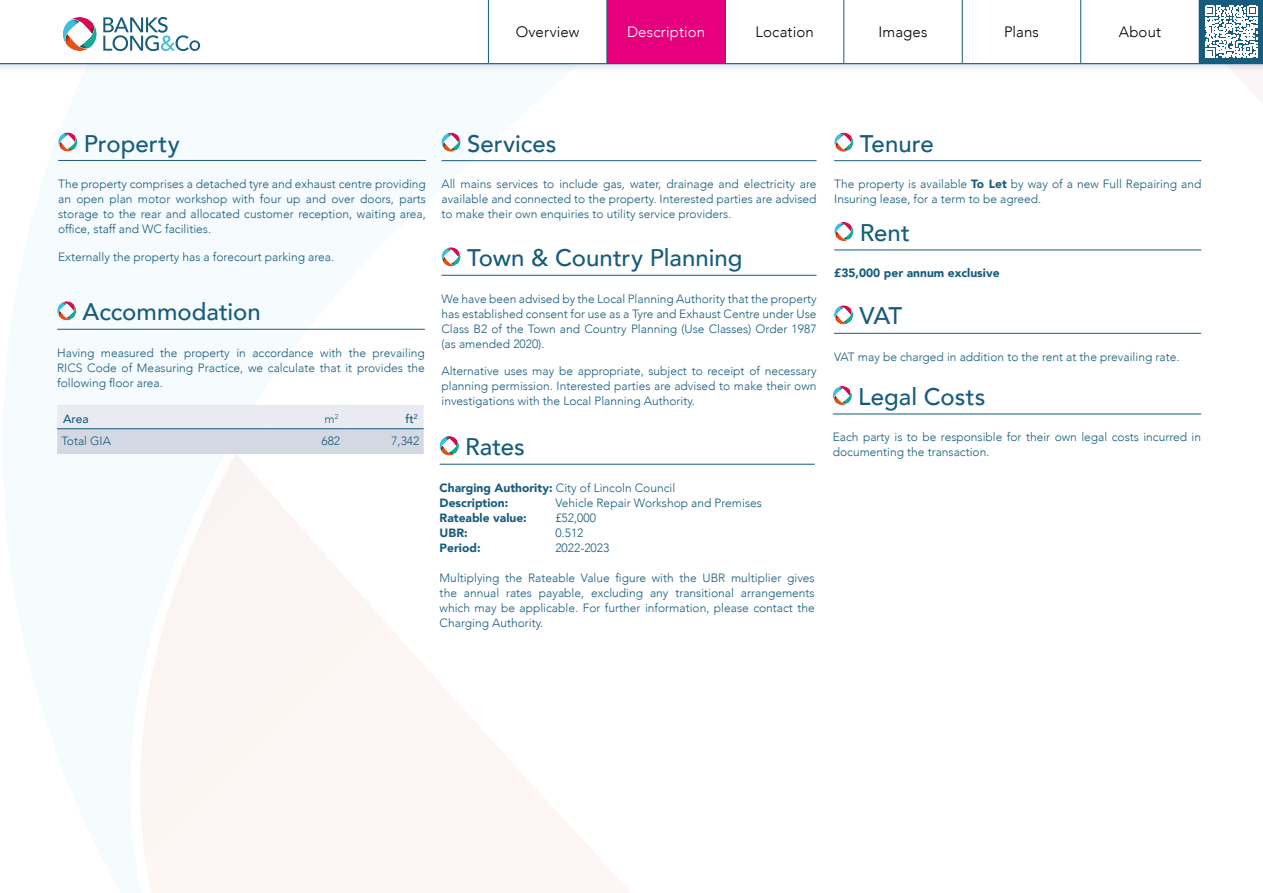
<style>
.page{position:relative;width:1263px;height:893px;background:#fff}
.page>*{position:absolute;margin:0;border:0;box-sizing:border-box;transform-origin:0 0}
.t1{font:500 24px "Avenir";color:#175c7d}
.t2{font:300 15px "Avenir";letter-spacing:.01em;color:#000}
.t3{font:300 15px "Avenir";letter-spacing:.01em;color:#fff}
.t4{font:300 12px/15px "Avenir";color:#175c7d;text-align:justify}
.t5{font:900 12px/15px "Avenir";color:#175c7d}
.t6{font:500 12px "Avenir";color:#175c7d}
.s1{font-weight:300}
.s2{font-weight:900}
</style>
<div class="page">
<svg style="left:57px;top:132px;width:606px;height:761px"></svg>
<hr style="left:58px;top:160px;width:368px;height:1px;background:#175c7d">
<svg style="left:58px;top:132px;width:19px;height:20px"></svg>
<hr style="left:833px;top:414px;width:368px;height:1px;background:#175c7d">
<svg style="left:833px;top:386px;width:19px;height:19px"></svg>
<hr style="left:57px;top:329px;width:368px;height:1px;background:#175c7d">
<svg style="left:57px;top:301px;width:19px;height:19px"></svg>
<svg style="left:57px;top:405px;width:367px;height:49px;background:#dce0e8"></svg>
<hr style="left:57px;top:428px;width:208px;height:1px;background:#175c7d">
<hr style="left:265px;top:428px;width:79px;height:1px;background:#175c7d">
<hr style="left:344px;top:428px;width:80px;height:1px;background:#175c7d">
<hr style="left:440px;top:464px;width:375px;height:1px;background:#175c7d">
<svg style="left:440px;top:436px;width:19px;height:19px"></svg>
<hr style="left:834px;top:160px;width:367px;height:1px;background:#175c7d">
<svg style="left:834px;top:133px;width:19px;height:19px"></svg>
<hr style="left:834px;top:250px;width:367px;height:1px;background:#175c7d">
<svg style="left:834px;top:222px;width:19px;height:19px"></svg>
<hr style="left:834px;top:333px;width:367px;height:1px;background:#175c7d">
<svg style="left:834px;top:305px;width:19px;height:19px"></svg>
<hr style="left:441px;top:275px;width:375px;height:1px;background:#175c7d">
<svg style="left:441px;top:247px;width:20px;height:19px"></svg>
<hr style="left:441px;top:160px;width:375px;height:1px;background:#175c7d">
<svg style="left:441px;top:133px;width:20px;height:19px"></svg>
<div style="left:0;top:0;width:1263px;height:73px;background:#000;opacity:.75"></div>
<svg style="left:0;top:0;width:607px;height:63px"></svg>
<hr style="left:0;top:63px;width:488px;height:1px;background:#175c7d">
<hr style="left:488px;top:63px;width:119px;height:1px;background:#175c7d">
<svg style="left:103px;top:17px;width:97px;height:39px"></svg>
<svg style="left:63px;top:17px;width:34px;height:39px"></svg>
<svg style="left:1155px;top:0;width:108px;height:104px"></svg>
<div style="left:488px;top:0;width:118px;height:64px;background:#fff"></div>
<div style="left:607px;top:0;width:118px;height:64px;background:#e6007d"></div>
<div style="left:725px;top:0;width:119px;height:64px;background:#fff"></div>
<div style="left:844px;top:0;width:118px;height:64px;background:#fff"></div>
<div style="left:962px;top:0;width:118px;height:64px;background:#fff"></div>
<div style="left:1080px;top:0;width:119px;height:64px;background:#fff"></div>
<p class="t2" style="left:516px;top:23px;width:65px">Overview</p>
<p class="t3" style="left:627px;top:23px;width:80px">Description</p>
<p class="t2" style="left:755px;top:23px;width:60px">Location</p>
<p class="t2" style="left:878px;top:23px;width:51px">Images</p>
<p class="t2" style="left:1004px;top:23px;width:36px">Plans</p>
<p class="t2" style="left:1119px;top:23px;width:44px">About</p>
<h1 class="t1" style="left:467px;top:123px;width:91px">Services</h1>
<p class="t4" style="left:441px;top:176px;width:377px">All mains services to include gas, water, drainage and electricity are available and connected to the property. Interested parties are advised to make their own enquiries to utility service providers.</p>
<h1 class="t1" style="left:84px;top:122px;width:97px">Property</h1>
<p class="t4" style="left:58px;top:176px;width:369px">The property comprises a detached tyre and exhaust centre providing an open plan motor workshop with four up and over doors, parts storage to the rear and allocated customer reception, waiting area, office, staff and WC facilities.</p>
<p class="t4" style="left:58px;top:249px;width:277px">Externally the property has a forecourt parking area.</p>
<h1 class="t1" style="left:467px;top:237px;width:277px">Town &amp; Country Planning</h1>
<p class="t4" style="left:441px;top:291px;width:377px">We have been advised by the Local Planning Authority that the property has established consent for use as a Tyre and Exhaust Centre under Use Class B2 of the Town and Country Planning (Use Classes) Order 1987 (as amended 2020).</p>
<p class="t4" style="left:441px;top:364px;width:377px">Alternative uses may be appropriate, subject to receipt of necessary planning permission. Interested parties are advised to make their own investigations with the Local Planning Authority.</p>
<h1 class="t1" style="left:83px;top:291px;width:180px">Accommodation</h1>
<p class="t4" style="left:57px;top:345px;width:369px">Having measured the property in accordance with the prevailing RICS Code of Measuring Practice, we calculate that it provides the following floor area.</p>
<p class="t6" style="left:63px;top:408px;width:27px">Area</p>
<p class="t4" style="left:325px;top:411px;width:15px">m<sup>2</sup></p>
<p class="t6" style="left:405px;top:408px;width:14px">ft<sup>2</sup></p>
<p class="t4" style="left:61px;top:434px;width:51px">Total GIA</p>
<p class="t4" style="left:321px;top:434px;width:20px">682</p>
<p class="t4" style="left:391px;top:434px;width:30px">7,342</p>
<h1 class="t1" style="left:465px;top:426px;width:61px">Rates</h1>
<p class="t5" style="left:440px;top:480px;width:237px">Charging Authority: <span class="s1">City of Lincoln Council<br></span>Description:</p>
<p class="t4" style="left:555px;top:495px;width:208px">Vehicle Repair Workshop and Premises</p>
<p class="t5" style="left:440px;top:510px;width:89px">Rateable value:</p>
<p class="t4" style="left:555px;top:510px;width:42px">£52,000</p>
<p class="t5" style="left:440px;top:525px;width:29px">UBR:</p>
<p class="t4" style="left:555px;top:525px;width:30px">0.512</p>
<p class="t5" style="left:440px;top:540px;width:42px">Period:</p>
<p class="t4" style="left:555px;top:540px;width:55px">2022-2023</p>
<p class="t4" style="left:440px;top:570px;width:377px">Multiplying the Rateable Value figure with the UBR multiplier gives the annual rates payable, excluding any transitional arrangements which may be applicable. For further information, please contact the Charging Authority.</p>
<h1 class="t1" style="left:860px;top:123px;width:76px">Tenure</h1>
<p class="t4" style="left:834px;top:176px;width:369px">The property is available <span class="s2">To Let</span> by way of a new Full Repairing and<br>Insuring lease, for a term to be agreed.</p>
<h1 class="t1" style="left:860px;top:212px;width:52px">Rent</h1>
<p class="t5" style="left:834px;top:265px;width:167px">£35,000 per annum exclusive</p>
<h1 class="t1" style="left:859px;top:295px;width:44px">VAT</h1>
<p class="t4" style="left:834px;top:349px;width:347px">VAT may be charged in addition to the rent at the prevailing rate.</p>
<h1 class="t1" style="left:858px;top:376px;width:129px">Legal Costs</h1>
<p class="t4" style="left:833px;top:430px;width:370px">Each party is to be responsible for their own legal costs incurred in documenting the transaction.</p>
</div>
